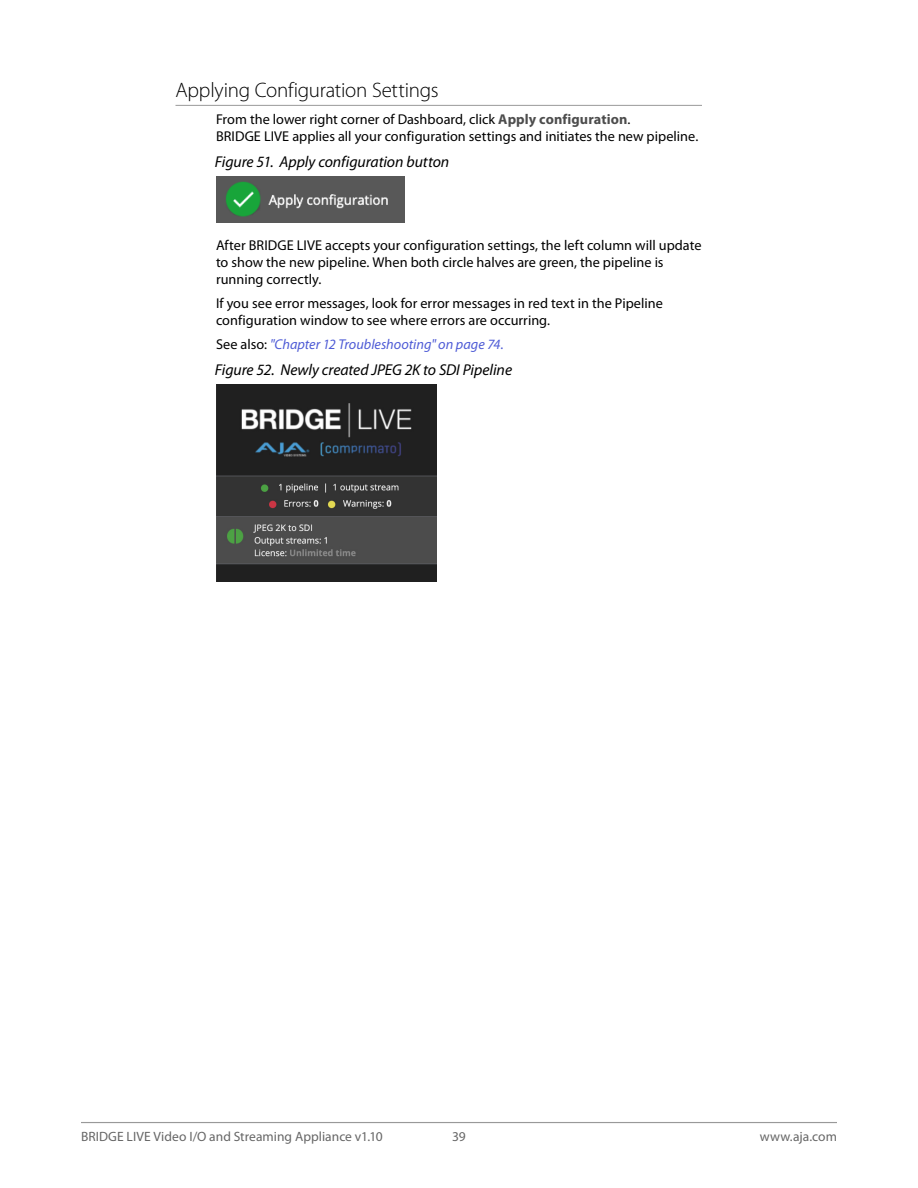
<style>
.page{position:relative;width:918px;height:1188px;background:#fff}
.page>*{position:absolute;margin:0;border:0;box-sizing:border-box;transform-origin:0 0}
._3Head{font:300 21px "Myriad Pro";letter-spacing:-.01em;color:#000}
.t1{font:italic 15.75px "Myriad Pro";letter-spacing:-.005em;color:#000}
.Body{font:14.25px/17.1px "Myriad Pro";color:#000}
.Body-2{font:italic 14.25px "Myriad Pro";color:#4f5cd6}
.t2{font:13.5px "Myriad Pro";letter-spacing:.005em;color:#666}
.s1{font-weight:700;color:#4d4d4d}
.s2{font-style:normal;color:#000}
</style>
<div class="page">
<hr style="left:81px;top:1122px;width:756px;height:1px;background:#999">
<hr style="left:176px;top:105px;width:526px;height:1px;background:#999">
<img style="left:216px;top:176px;width:188px;height:47px">
<img style="left:216px;top:384px;width:220px;height:197px">
<p class="_3Head" style="left:176px;top:78px;width:265px">Applying Configuration Settings</p>
<p class="Body" style="left:216px;top:110px;width:484px">From the lower right corner of Dashboard, click <span class="s1">Apply configuration</span>.<br>BRIDGE LIVE applies all your configuration settings and initiates the new pipeline.</p>
<p class="t1" style="left:215px;top:152px;width:236px">Figure 51. Apply configuration button</p>
<p class="Body" style="left:216px;top:237px;width:487px">After BRIDGE LIVE accepts your configuration settings, the left column will update to show the new pipeline. When both circle halves are green, the pipeline is running correctly.</p>
<p class="Body" style="left:216px;top:295px;width:448px">If you see error messages, look for error messages in red text in the Pipeline configuration window to see where errors are occurring.</p>
<p class="Body-2" style="left:216px;top:336px;width:289px"><span class="s2">See also:</span> "Chapter 12 Troubleshooting" on page 74.</p>
<p class="t1" style="left:215px;top:360px;width:299px">Figure 52. Newly created JPEG 2K to SDI Pipeline</p>
<p class="t2" style="left:81px;top:1128px;width:303px">BRIDGE LIVE Video I/O and Streaming Appliance v1.10</p>
<p class="t2" style="left:452px;top:1128px;width:15px">39</p>
<p class="t2" style="left:760px;top:1128px;width:79px">www.aja.com</p>
</div>
